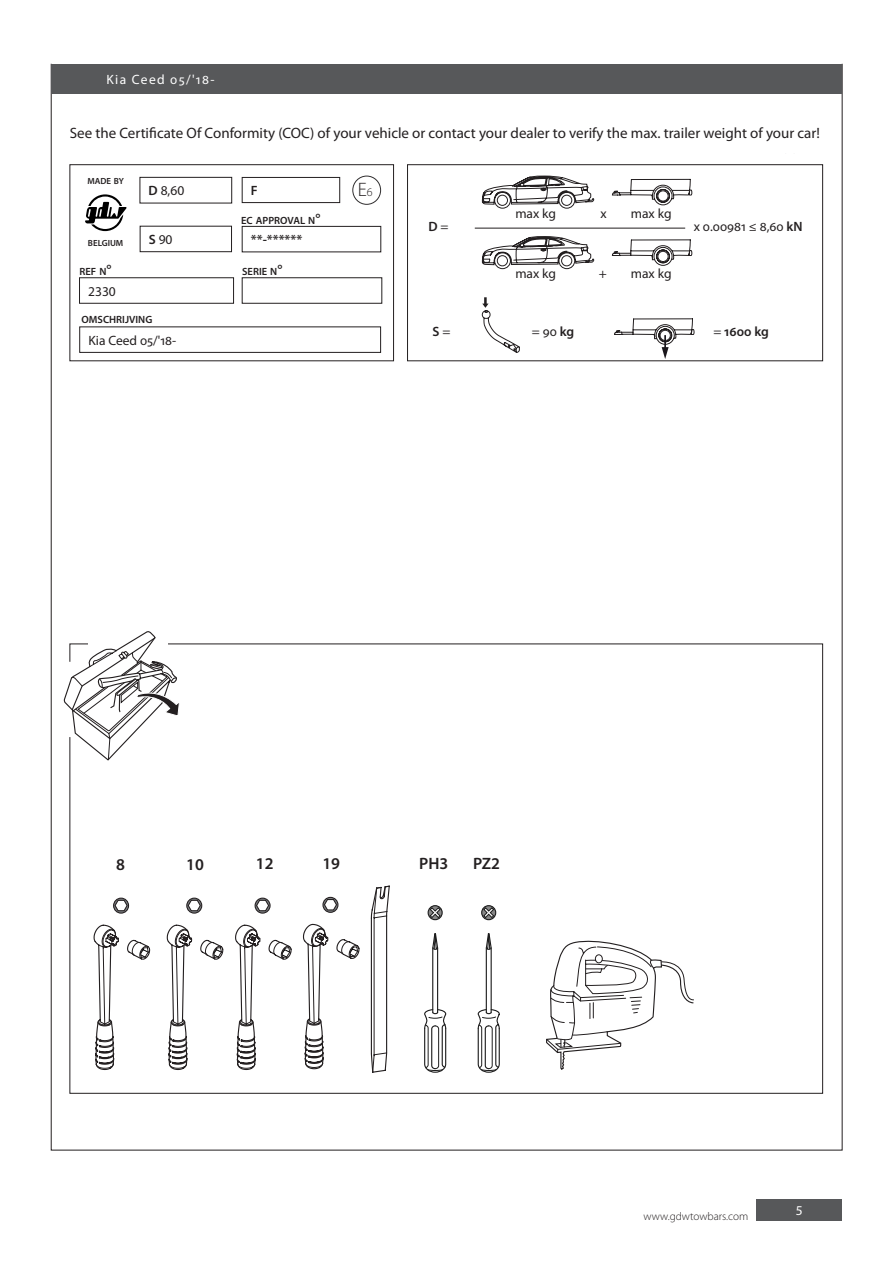
<style>
.page{position:relative;width:893px;height:1263px;background:#fff}
.page>*{position:absolute;margin:0;border:0;box-sizing:border-box;transform-origin:0 0}
.t1{font:300 19.5px "Myriad Pro";color:#231f20}
.t2{font:600 16.5px "Myriad Pro";color:#231f20}
.t3{font:15px "Myriad Pro";color:#231f20}
.t4{font:13.5px "Myriad Pro";color:#231f20}
.t5{font:600 13.5px "Myriad Pro";color:#231f20}
.Tussentitel_Links{font:13.5px "Myriad Pro";letter-spacing:.1em;color:#fff}
.t6{font:13.5px "Myriad Pro";color:#fff}
.t7{font:300 11.25px "Myriad Pro";color:#231f20}
.t8{font:600 10.5px "Myriad Pro";color:#231f20}
.t9{font:600 8.85px "Myriad Pro";color:#231f20}
.s1{font-weight:600}
.s2{font-size:15px}
.s3{font-size:12px}
.s4{font-weight:400}
</style>
<div class="page">
<div style="left:757px;top:1199px;width:85px;height:21px;background:#57585a"></div>
<div style="left:80px;top:327px;width:301px;height:26px;border:1px solid #231f20"></div>
<div style="left:70px;top:164px;width:324px;height:197px;border:1px solid #231f20"></div>
<svg style="left:69px;top:643px;width:754px;height:451px"></svg>
<div style="left:407px;top:164px;width:416px;height:197px;border:1px solid #231f20"></div>
<div style="left:140px;top:177px;width:92px;height:26px;border:1px solid #231f20"></div>
<div style="left:242px;top:226px;width:139px;height:26px;border:1px solid #231f20"></div>
<div style="left:140px;top:226px;width:92px;height:26px;border:1px solid #231f20"></div>
<div style="left:242px;top:177px;width:98px;height:26px;border:1px solid #231f20"></div>
<svg style="left:85px;top:194px;width:42px;height:37px"></svg>
<svg style="left:482px;top:297px;width:38px;height:56px"></svg>
<hr style="left:475px;top:228px;width:210px;height:1px;background:#231f20">
<svg style="left:64px;top:631px;width:116px;height:130px"></svg>
<svg style="left:482px;top:176px;width:112px;height:33px"></svg>
<svg style="left:482px;top:236px;width:112px;height:34px"></svg>
<svg style="left:612px;top:179px;width:80px;height:27px"></svg>
<svg style="left:612px;top:239px;width:80px;height:27px"></svg>
<div style="left:51px;top:64px;width:791px;height:30px;background:#57585a"></div>
<div style="left:352px;top:176px;width:29px;height:29px;border:1px solid #2f2d2e;border-radius:50%"></div>
<div style="left:255px;top:898px;width:16px;height:16px;border:1px solid #231f20;border-radius:50%"></div>
<svg style="left:234px;top:924px;width:58px;height:147px"></svg>
<svg style="left:255px;top:899px;width:15px;height:13px"></svg>
<div style="left:322px;top:897px;width:16px;height:16px;border:1px solid #231f20;border-radius:50%"></div>
<svg style="left:302px;top:923px;width:58px;height:147px"></svg>
<svg style="left:323px;top:898px;width:15px;height:13px"></svg>
<svg style="left:545px;top:921px;width:149px;height:150px"></svg>
<div style="left:186px;top:898px;width:16px;height:16px;border:1px solid #231f20;border-radius:50%"></div>
<svg style="left:166px;top:924px;width:58px;height:147px"></svg>
<svg style="left:187px;top:899px;width:15px;height:13px"></svg>
<svg style="left:370px;top:885px;width:20px;height:188px"></svg>
<div style="left:113px;top:898px;width:16px;height:16px;border:1px solid #231f20;border-radius:50%"></div>
<svg style="left:93px;top:924px;width:58px;height:147px"></svg>
<svg style="left:114px;top:899px;width:14px;height:13px"></svg>
<div style="left:428px;top:906px;width:14px;height:14px;background:#575757;border-radius:50%"></div>
<div style="left:428px;top:905px;width:15px;height:15px;border:1px solid #1c1c1c;border-radius:50%"></div>
<svg style="left:429px;top:907px;width:12px;height:11px"></svg>
<svg style="left:424px;top:932px;width:23px;height:141px"></svg>
<div style="left:482px;top:906px;width:14px;height:14px;background:#6d6d6d;border-radius:50%"></div>
<div style="left:481px;top:905px;width:15px;height:15px;border:1px solid #1c1c1c;border-radius:50%"></div>
<svg style="left:483px;top:907px;width:12px;height:11px"></svg>
<svg style="left:477px;top:932px;width:23px;height:141px"></svg>
<svg style="left:614px;top:318px;width:81px;height:41px"></svg>
<p class="Tussentitel_Links" style="left:106px;top:71px;width:110px">Kia Ceed 05/'18-</p>
<p class="t3" style="left:70px;top:124px;width:752px">See the Certificate Of Conformity (COC) of your vehicle or contact your dealer to verify the max. trailer weight of your car!</p>
<p class="t9" style="left:88px;top:176px;width:38px">MADE BY</p>
<p class="t9" style="left:88px;top:238px;width:37px">BELGIUM</p>
<p class="t4" style="left:149px;top:182px;width:37px"><span class="s1">D</span> 8,60</p>
<p class="t5" style="left:251px;top:182px;width:8px">F</p>
<p class="t8" style="left:241px;top:213px;width:81px">EC APPROVAL N<span class="s2">°</span></p>
<p class="t4" style="left:149px;top:231px;width:25px"><span class="s1">S</span> 90</p>
<p class="t5" style="left:251px;top:231px;width:53px">**-******</p>
<p class="t8" style="left:80px;top:265px;width:34px">REF N<span class="s2">°</span></p>
<p class="t8" style="left:242px;top:265px;width:42px">SERIE N<span class="s2">°</span></p>
<p class="t4" style="left:88px;top:283px;width:29px">2330</p>
<p class="t8" style="left:82px;top:313px;width:72px">OMSCHRIJVING</p>
<p class="t4" style="left:88px;top:332px;width:89px">Kia Ceed 05/'18-</p>
<p class="t1" style="left:358px;top:178px;width:16px">E<span class="s3">6</span></p>
<p class="t5" style="left:429px;top:218px;width:22px">D <span class="s4">=</span></p>
<p class="t4" style="left:515px;top:205px;width:42px">max kg</p>
<p class="t4" style="left:601px;top:205px;width:8px">x</p>
<p class="t4" style="left:631px;top:205px;width:42px">max kg</p>
<p class="t4" style="left:515px;top:265px;width:42px">max kg</p>
<p class="t4" style="left:599px;top:265px;width:10px">+</p>
<p class="t4" style="left:631px;top:265px;width:42px">max kg</p>
<p class="t4" style="left:694px;top:218px;width:110px">x 0.00981 ≤ 8,60 <span class="s1">kN</span></p>
<p class="t5" style="left:433px;top:323px;width:19px">S <span class="s4">=</span></p>
<p class="t4" style="left:532px;top:323px;width:44px">= 90 <span class="s1">kg</span></p>
<p class="t5" style="left:713px;top:323px;width:57px"><span class="s4">=</span> 1600 kg</p>
<p class="t2" style="left:116px;top:854px;width:10px">8</p>
<p class="t2" style="left:186px;top:854px;width:19px">10</p>
<p class="t2" style="left:256px;top:853px;width:19px">12</p>
<p class="t2" style="left:322px;top:853px;width:19px">19</p>
<p class="t2" style="left:419px;top:853px;width:31px">PH 3</p>
<p class="t2" style="left:473px;top:853px;width:29px">PZ2</p>
<p class="t7" style="left:644px;top:1210px;width:106px">www.gdwtowbars.com</p>
<p class="t6" style="left:796px;top:1202px;width:8px">5</p>
</div>
